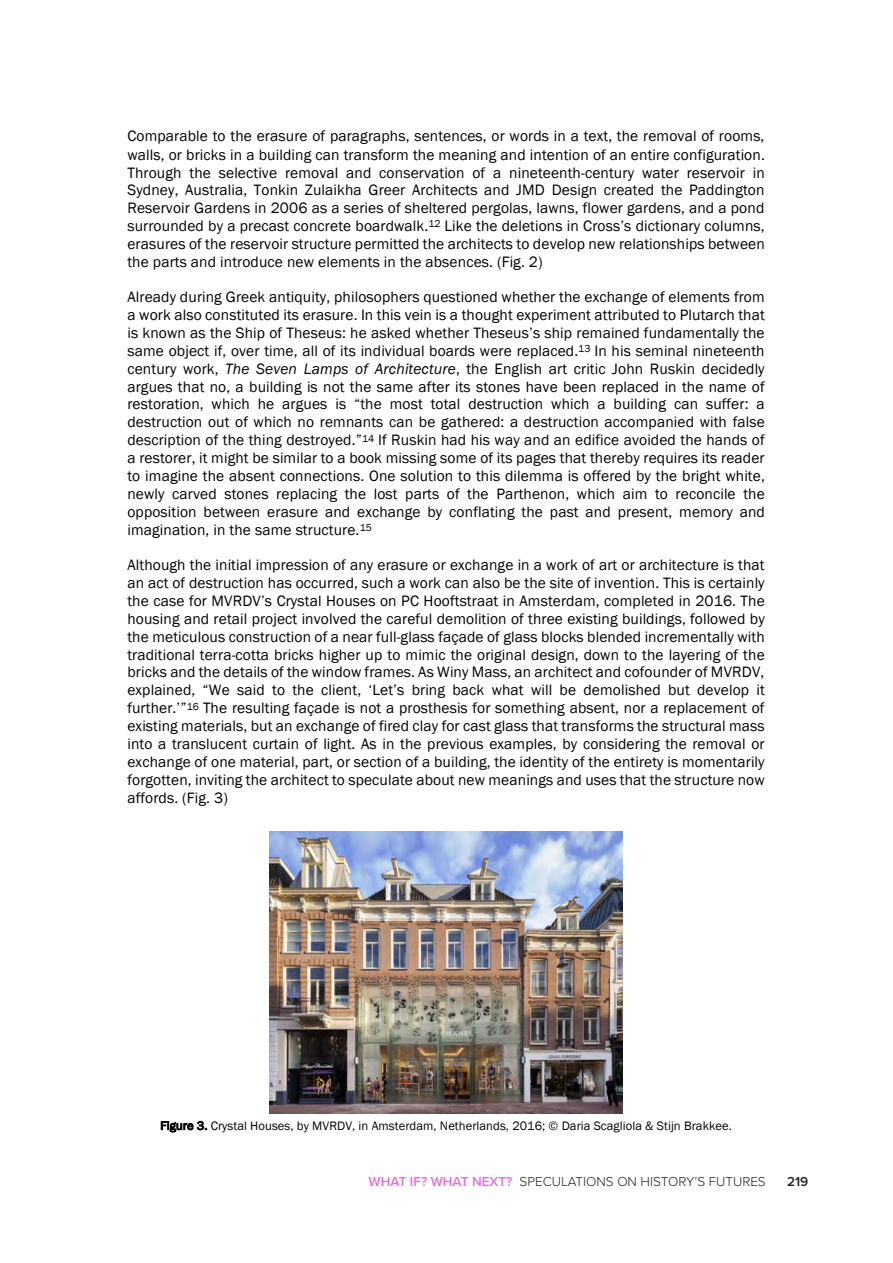
<style>
.page{position:relative;width:893px;height:1263px;background:#fff}
.page>*{position:absolute;margin:0;border:0;box-sizing:border-box;transform-origin:0 0}
.t1{font:15.45px/17.9px "Franklin Gothic";letter-spacing:.01em;color:#000;text-align:justify}
.t2{font:300 13.5px "Proxima Nova";color:#231f20}
.t3{font:600 13.5px "Proxima Nova";color:#231f20}
.t4{font:12.6px "Franklin Gothic";letter-spacing:.005em;color:#000}
.s1{font-style:italic}
.s2{font-size:12.3px}
.s3{font-weight:600;color:#e66be1}
</style>
<div class="page">
<img style="left:270px;top:832px;width:352px;height:282px">
<p class="t1" style="left:127px;top:128px;width:639px">Comparable to the erasure of paragraphs, sentences, or words in a text, the removal of rooms, walls, or bricks in a building can transform the meaning and intention of an entire configuration.<br>Through the selective removal and conservation of a nineteenth-century water reservoir in Sydney, Australia, Tonkin Zulaikha Greer Architects and JMD Design created the Paddington Reservoir Gardens in 2006 as a series of sheltered pergolas, lawns, flower gardens, and a pond surrounded by a precast concrete boardwalk.<sup>12</sup> Like the deletions in Cross’s dictionary columns, erasures of the reservoir structure permitted the architects to develop new relationships between the parts and introduce new elements in the absences. (Fig. 2)</p>
<p class="t1" style="left:127px;top:289px;width:639px">Already during Greek antiquity, philosophers questioned whether the exchange of elements from a work also constituted its erasure. In this vein is a thought experiment attributed to Plutarch that is known as the Ship of Theseus: he asked whether Theseus’s ship remained fundamentally the same object if, over time, all of its individual boards were replaced.<sup>13</sup> In his seminal nineteenth century work, <span class="s1">The Seven Lamps of Architecture</span>, the English art critic John Ruskin decidedly argues that no, a building is not the same after its stones have been replaced in the name of restoration, which he argues is “the most total destruction which a building can suffer: a destruction out of which no remnants can be gathered: a destruction accompanied with false description of the thing destroyed.”<sup>14</sup> If Ruskin had his way and an edifice avoided the hands of a restorer, it might be similar to a book missing some of its pages that thereby requires its reader to imagine the absent connections. One solution to this dilemma is offered by the bright white, newly carved stones replacing the lost parts of the Parthenon, which aim to reconcile the opposition between erasure and exchange by conflating the past and present, memory and imagination, in the same structure.<sup>15</sup></p>
<p class="t1" style="left:127px;top:557px;width:639px">Although the initial impression of any erasure or exchange in a work of art or architecture is that an act of destruction has occurred, such a work can also be the site of invention. This is certainly the case for MVRDV’s Crystal Houses on PC Hooftstraat in Amsterdam, completed in 2016. The housing and retail project involved the careful demolition of three existing buildings, followed by the meticulous construction of a near full-glass façade of glass blocks blended incrementally with traditional terra-cotta bricks higher up to mimic the original design, down to the layering of the bricks and the details of the window frames. As Winy Mass, an architect and cofounder of MVRDV, explained, “We said to the client, ‘Let’s bring back what will be demolished but develop it further.’”<sup>16</sup> The resulting façade is not a prosthesis for something absent, nor a replacement of existing materials, but an exchange of fired clay for cast glass that transforms the structural mass into a translucent curtain of light. As in the previous examples, by considering the removal or exchange of one material, part, or section of a building, the identity of the entirety is momentarily forgotten, inviting the architect to speculate about new meanings and uses that the structure now affords. (Fig. 3)</p>
<p class="t4" style="left:160px;top:1118px;width:573px"><span class="s2">Figure 3.</span> Crystal Houses, by MVRDV, in Amsterdam, Netherlands, 2016; © Daria Scagliola &amp; Stijn Brakkee.</p>
<p class="t2" style="left:368px;top:1172px;width:399px"><span class="s3">WHAT IF? WHAT NEXT?</span> SPECULATIONS ON HISTORY’S FUTURES</p>
<p class="t3" style="left:787px;top:1172px;width:23px">219</p>
</div>
